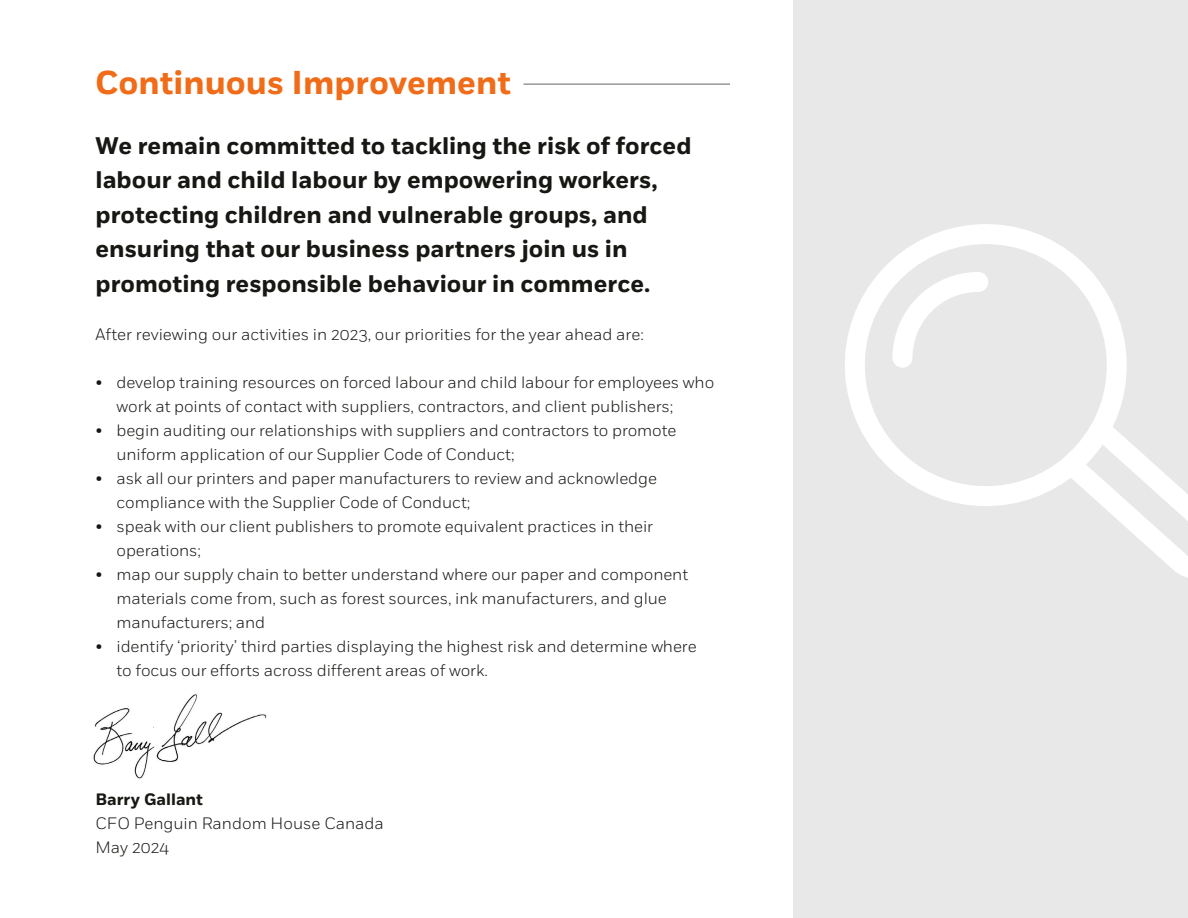
<style>
.page{position:relative;width:1188px;height:918px;background:#fff}
.page>*{position:absolute;margin:0;border:0;box-sizing:border-box;transform-origin:0 0}
.HEADING_Fort{font:700 33px "Fort";color:#f06c18}
.Body_Fort_11{font:700 24px/34.5px "Fort";color:#171714}
.Body_Fort_11-2{font:300 16.5px/24px "Fort";letter-spacing:-.005em;color:#171714}
.Body_Fort_11-3{font:700 16.5px "Fort";color:#171714}
</style>
<div class="page">
<img style="left:93px;top:694px;width:174px;height:85px">
<div style="left:794px;top:0;width:394px;height:918px;background:#e8e8e8"></div>
<hr style="left:523px;top:84px;width:207px;height:1px;background:#636362">
<svg style="left:845px;top:224px;width:282px;height:282px"></svg>
<svg style="left:893px;top:272px;width:95px;height:96px"></svg>
<svg style="left:1061px;top:419px;width:127px;height:159px"></svg>
<p class="HEADING_Fort" style="left:95px;top:62px;width:417px">Continuous Improvement</p>
<p class="Body_Fort_11" style="left:96px;top:129px;width:598px">We remain committed to tackling the risk of forced labour and child labour by empowering workers, protecting children and vulnerable groups, and ensuring that our business partners join us in promoting responsible behaviour in commerce.</p>
<p class="Body_Fort_11-2" style="left:96px;top:322px;width:550px">After reviewing our activities in 2023, our priorities for the year ahead are:</p>
<p class="Body_Fort_11-2" style="left:117px;top:370px;width:599px;text-indent:-21px">• develop training resources on forced labour and child labour for employees who work at points of contact with suppliers, contractors, and client publishers;</p>
<p class="Body_Fort_11-2" style="left:117px;top:418px;width:562px;text-indent:-21px">• begin auditing our relationships with suppliers and contractors to promote uniform application of our Supplier Code of Conduct;</p>
<p class="Body_Fort_11-2" style="left:117px;top:466px;width:542px;text-indent:-21px">• ask all our printers and paper manufacturers to review and acknowledge compliance with the Supplier Code of Conduct;</p>
<p class="Body_Fort_11-2" style="left:117px;top:514px;width:538px;text-indent:-21px">• speak with our client publishers to promote equivalent practices in their operations;</p>
<p class="Body_Fort_11-2" style="left:117px;top:562px;width:573px;text-indent:-21px">• map our supply chain to better understand where our paper and component materials come from, such as forest sources, ink manufacturers, and glue manufacturers; and</p>
<p class="Body_Fort_11-2" style="left:117px;top:634px;width:582px;text-indent:-21px">• identify ‘priority’ third parties displaying the highest risk and determine where to focus our efforts across different areas of work.</p>
<p class="Body_Fort_11-3" style="left:96px;top:789px;width:109px">Barry Gallant</p>
<p class="Body_Fort_11-2" style="left:96px;top:811px;width:290px">CFO Penguin Random House Canada</p>
<p class="Body_Fort_11-2" style="left:96px;top:835px;width:75px">May 2024</p>
</div>
